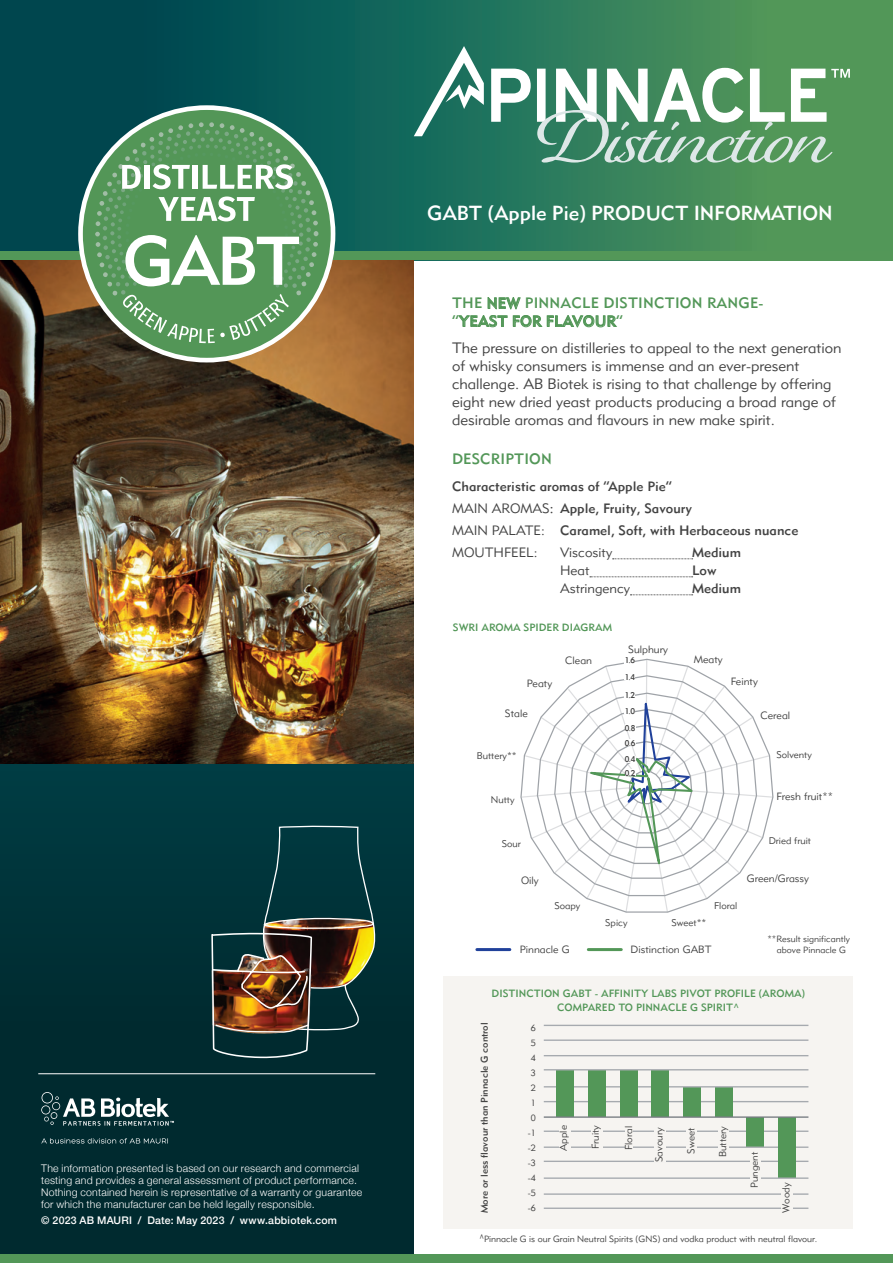
<style>
.page{position:relative;width:893px;height:1263px;background:#fff}
.page>*{position:absolute;margin:0;border:0;box-sizing:border-box;transform-origin:0 0}
.t1{font:20.25px "Metro Medium Two";letter-spacing:-.01em;color:#fff}
.t2{font:15px/18px "Metro Lite Two";color:#434343}
.t3{font:15px/18px "Metro Medium Two";letter-spacing:.01em;color:#539758}
.t4{font:13.5px/22.2px "Metro Medium Two";color:#434343}
.t5{font:13.5px "Metro Lite Two";color:#434343}
.t6{font:300 10.5px/12px "Helvetica Neue";letter-spacing:.02em;color:#fff}
.t7{font:10.5px/13.5px "Metro Medium Two";color:#539758;text-align:center}
.t8{font:10.5px "Metro Lite Two";color:#434343}
.t9{font:500 10.5px "Helvetica Neue";letter-spacing:.02em;color:#fff}
.t10{font:10.05px "Metro Lite Two";color:#434343}
.t11{font:9.75px "Metro Lite Two";color:#434343}
.t12{font:9.75px "Metro Medium Two";color:#434343}
.t13{font:9px/15px "Metro Lite Two";color:#434343}
.t14{font:8.25px/17px "Metro Medium Two";color:#434343}
.s1{font-family:"Metro Lite Two"}
.s2{font-size:10.5px}
</style>
<div class="page">
<svg style="left:0;top:763px;width:414px;height:491px;background:#002f34"></svg>
<div style="left:0;top:0;width:893px;height:260px;background:linear-gradient(to right,#003b51,#56a05e)"></div>
<div style="left:0;top:1254px;width:893px;height:9px;background:#539758"></div>
<img style="left:0;top:259px;width:414px;height:504px">
<svg style="left:613px;top:558px;width:80px;height:1px"></svg>
<svg style="left:590px;top:576px;width:103px;height:1px"></svg>
<svg style="left:630px;top:594px;width:63px;height:1px"></svg>
<svg style="left:41px;top:1092px;width:133px;height:52px;background:#315357"></svg>
<hr style="left:38px;top:1073px;width:337px;height:1px;background:#fff">
<div style="left:0;top:251px;width:893px;height:8px;background:#539758"></div>
<svg style="left:414px;top:46px;width:70px;height:90px"></svg>
<svg style="left:490px;top:67px;width:360px;height:96px"></svg>
<img style="left:211px;top:825px;width:164px;height:233px">
<hr style="left:477px;top:948px;width:33px;height:3px;background:#20419a">
<hr style="left:588px;top:948px;width:33px;height:3px;background:#539758">
<svg style="left:78px;top:105px;width:257px;height:257px"></svg>
<div style="left:83px;top:110px;width:248px;height:248px;background:#539657;border-radius:50%"></div>
<svg style="left:95px;top:122px;width:223px;height:223px"></svg>
<svg style="left:103px;top:130px;width:208px;height:239px"></svg>
<svg style="left:520px;top:658px;width:254px;height:255px"></svg>
<div style="left:625px;top:657px;width:10px;height:6px;background:#fff"></div>
<div style="left:625px;top:674px;width:10px;height:6px;background:#fff"></div>
<div style="left:625px;top:692px;width:10px;height:6px;background:#fff"></div>
<div style="left:625px;top:707px;width:10px;height:7px;background:#fff"></div>
<div style="left:625px;top:724px;width:10px;height:7px;background:#fff"></div>
<div style="left:625px;top:739px;width:10px;height:7px;background:#fff"></div>
<div style="left:625px;top:756px;width:10px;height:6px;background:#fff"></div>
<div style="left:625px;top:770px;width:10px;height:6px;background:#fff"></div>
<div style="left:443px;top:976px;width:410px;height:253px;background:#f6f4f1"></div>
<hr style="left:544px;top:1130px;width:264px;height:2px;background:#a6aaaf">
<div style="left:746px;top:1117px;width:18px;height:30px;background:#539758"></div>
<hr style="left:544px;top:1146px;width:264px;height:2px;background:#a6aaaf">
<hr style="left:544px;top:1161px;width:264px;height:1px;background:#a6aaaf">
<div style="left:778px;top:1117px;width:18px;height:61px;background:#539758"></div>
<hr style="left:544px;top:1101px;width:264px;height:1px;background:#a6aaaf">
<div style="left:683px;top:1087px;width:18px;height:29px;background:#539758"></div>
<div style="left:715px;top:1087px;width:18px;height:29px;background:#539758"></div>
<hr style="left:544px;top:1039px;width:264px;height:2px;background:#a6aaaf">
<hr style="left:544px;top:1055px;width:264px;height:1px;background:#a6aaaf">
<hr style="left:544px;top:1193px;width:264px;height:2px;background:#a6aaaf">
<hr style="left:544px;top:1177px;width:264px;height:2px;background:#a6aaaf">
<hr style="left:544px;top:1207px;width:264px;height:2px;background:#a6aaaf">
<div style="left:559px;top:1121px;width:12px;height:30px;background:#f6f4f1"></div>
<div style="left:591px;top:1125px;width:11px;height:24px;background:#f6f4f1"></div>
<div style="left:625px;top:1126px;width:7px;height:24px;background:#f6f4f1"></div>
<div style="left:655px;top:1127px;width:11px;height:35px;background:#f6f4f1"></div>
<div style="left:687px;top:1127px;width:10px;height:26px;background:#f6f4f1"></div>
<div style="left:718px;top:1126px;width:11px;height:31px;background:#f6f4f1"></div>
<div style="left:750px;top:1151px;width:11px;height:37px;background:#f6f4f1"></div>
<div style="left:782px;top:1180px;width:11px;height:33px;background:#f6f4f1"></div>
<hr style="left:544px;top:1086px;width:264px;height:1px;background:#a6aaaf">
<hr style="left:544px;top:1025px;width:264px;height:1px;background:#a6aaaf">
<div style="left:556px;top:1070px;width:18px;height:47px;background:#539758"></div>
<div style="left:588px;top:1070px;width:18px;height:47px;background:#539758"></div>
<div style="left:620px;top:1070px;width:17px;height:47px;background:#539758"></div>
<div style="left:651px;top:1070px;width:18px;height:47px;background:#539758"></div>
<hr style="left:544px;top:1069px;width:264px;height:1px;background:#a6aaaf">
<hr style="left:544px;top:1116px;width:264px;height:2px;background:#787d83">
<p class="t6" style="left:41px;top:1162px;width:323px">The information presented is based on our research and commercial testing and provides a general assessment of product performance.<br>Nothing contained herein is representative of a warranty or guarantee for which the manufacturer can be held legally responsible.</p>
<p class="t9" style="left:41px;top:1212px;width:297px">© 2023 AB MAURI / Date: May 2023 / www.abbiotek.com</p>
<h1 class="t1" style="left:427px;top:201px;width:407px">GABT (Apple Pie) PRODUCT INFORMATION</h1>
<p class="t3" style="left:452px;top:294px;width:313px">THE NEW PINNACLE DISTINCTION RANGE-“YEAST FOR FLAVOUR”</p>
<p class="t2" style="left:452px;top:339px;width:391px">The pressure on distilleries to appeal to the next generation of whisky consumers is immense and an ever-present challenge. AB Biotek is rising to that challenge by offering eight new dried yeast products producing a broad range of desirable aromas and flavours in new make spirit.</p>
<p class="t3" style="left:452px;top:450px;width:101px">DESCRIPTION</p>
<p class="t4" style="left:452px;top:475px;width:348px">Characteristic aromas of “Apple Pie”<br><span class="s1">MAIN AROMAS</span>: Apple, Fruity, Savoury<br><span class="s1">MAIN PALATE:</span> Caramel, Soft, with Herbaceous nuance</p>
<p class="t5" style="left:452px;top:545px;width:87px">MOUTHFEEL:</p>
<p class="t5" style="left:560px;top:545px;width:54px">Viscosity</p>
<p class="t4" style="left:692px;top:542px;width:51px">Medium</p>
<p class="t5" style="left:560px;top:563px;width:31px">Heat</p>
<p class="t4" style="left:692px;top:560px;width:26px">Low</p>
<p class="t5" style="left:560px;top:581px;width:72px">Astringency</p>
<p class="t4" style="left:692px;top:578px;width:51px">Medium</p>
<p class="t7" style="left:453px;top:621px;width:161px">SWRI AROMA SPIDER DIAGRAM</p>
<p class="t8" style="left:527px;top:677px;width:27px">Peaty</p>
<p class="t8" style="left:505px;top:707px;width:24px">Stale</p>
<p class="t11" style="left:477px;top:749px;width:41px">Buttery**</p>
<p class="t11" style="left:491px;top:794px;width:25px">Nutty</p>
<p class="t8" style="left:628px;top:643px;width:41px">Sulphury</p>
<p class="t8" style="left:565px;top:654px;width:28px">Clean</p>
<p class="t14" style="left:625px;top:652px;width:12px">1.6<br>1.4</p>
<p class="t14" style="left:625px;top:687px;width:12px;line-height:15.8px">1.2<br>1.0</p>
<p class="t14" style="left:625px;top:720px;width:12px;line-height:15.1px">0.8<br>0.6</p>
<p class="t14" style="left:625px;top:752px;width:12px;line-height:14px">0.4<br>0.2</p>
<p class="t11" style="left:502px;top:838px;width:21px">Sour</p>
<p class="t8" style="left:521px;top:874px;width:19px">Oily</p>
<p class="t11" style="left:554px;top:900px;width:27px">Soapy</p>
<p class="t8" style="left:694px;top:653px;width:30px">Meaty</p>
<p class="t8" style="left:731px;top:675px;width:29px">Feinty</p>
<p class="t8" style="left:760px;top:709px;width:31px">Cereal</p>
<p class="t11" style="left:776px;top:748px;width:37px">Solventy</p>
<p class="t8" style="left:776px;top:790px;width:58px">Fresh fruit**</p>
<p class="t11" style="left:769px;top:835px;width:44px">Dried fruit</p>
<p class="t8" style="left:747px;top:872px;width:64px">Green/Grassy</p>
<p class="t11" style="left:714px;top:900px;width:25px">Floral</p>
<p class="t11" style="left:605px;top:916px;width:24px">Spicy</p>
<p class="t11" style="left:671px;top:917px;width:36px">Sweet**</p>
<p class="t13" style="left:777px;top:934px;width:75px;line-height:10.5px;text-indent:-9px">**Result significantly above Pinnacle G</p>
<p class="t7" style="left:492px;top:986px;width:315px">DISTINCTION GABT - AFFINITY LABS PIVOT PROFILE (AROMA)<br>COMPARED TO PINNACLE G SPIRIT^</p>
<p class="t8" style="left:520px;top:942px;width:51px">Pinnacle G</p>
<p class="t8" style="left:631px;top:942px;width:82px">Distinction GABT</p>
<p class="t12" style="left:478px;top:1213px;width:192px;rotate:-90deg">More or less flavour than Pinnacle G control</p>
<p class="t13" style="left:528px;top:1020px;width:10px;text-align:center">6<br>5<br>4<br>3<br>2<br>1<br>0 -1 -2 -3 -4 -5 -6</p>
<p class="t10" style="left:557px;top:1151px;width:27px;rotate:-90deg">Apple</p>
<p class="t10" style="left:589px;top:1149px;width:25px;rotate:-90deg">Fruity</p>
<p class="t10" style="left:623px;top:1150px;width:26px;rotate:-90deg">Floral</p>
<p class="t10" style="left:653px;top:1162px;width:36px;rotate:-90deg">Savoury</p>
<p class="t10" style="left:685px;top:1153px;width:28px;rotate:-90deg">Sweet</p>
<p class="t10" style="left:717px;top:1157px;width:33px;rotate:-90deg">Buttery</p>
<p class="t10" style="left:748px;top:1188px;width:38px;rotate:-90deg">Pungent</p>
<p class="t10" style="left:780px;top:1213px;width:32px;rotate:-90deg">Woody</p>
<p class="t13" style="left:479px;top:1231px;width:339px"><span class="s2">^</span>Pinnacle G is our Grain Neutral Spirits (GNS) and vodka product with neutral flavour.</p>
</div>
